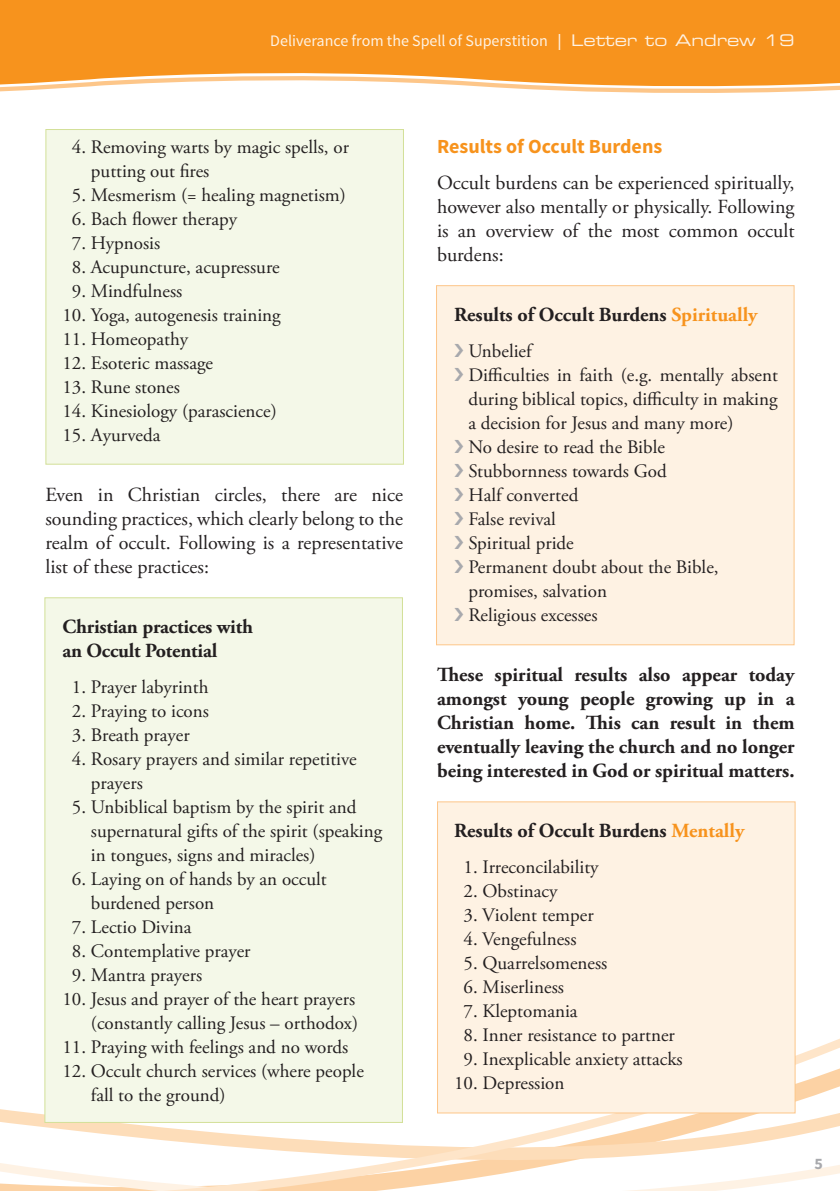
<style>
.page{position:relative;width:840px;height:1191px;background:#fff}
.page>*{position:absolute;margin:0;border:0;box-sizing:border-box;transform-origin:0 0}
._02_Grundtext{font:700 20px/24px "Adobe Garamond Pro";color:#231f20}
._02_Grundtext-2{font:20px/24px "Adobe Garamond Pro";color:#231f20;text-align:justify}
._03_Zwischenüberschrift_orange{font:700 20px "Source Sans Pro";color:#f7931d}
._02_Grundtext-3{font:19px/24px "Adobe Garamond Pro";color:#231f20}
.t1{font:16px "Source Sans Pro";color:#fef2e3}
.t2{font:700 16px "Source Sans Pro";color:#a8a9ad}
.s1{font-family:"Eurostile LT Std Ex 2"}
.s2{color:#f7931d}
</style>
<div class="page">
<svg style="left:0;top:0;width:839px;height:93px;background:#f89f37"></svg>
<svg style="left:0;top:801px;width:839px;height:390px"></svg>
<div style="left:45px;top:129px;width:359px;height:336px;background:#f4f8e8;border:1px solid #d3e098"></div>
<div style="left:436px;top:285px;width:358px;height:360px;background:#fef2e3;border:1px solid #fdc689"></div>
<div style="left:437px;top:801px;width:358px;height:312px;background:#fef2e3;border:1px solid #fdc689"></div>
<div style="left:44px;top:597px;width:359px;height:526px;background:#f4f8e8;border:1px solid #d3e098"></div>
<p class="t1" style="left:270px;top:31px;width:525px">Deliverance from the Spell of Superstition <span class="s1">| Letter to Andrew 19</span></p>
<p class="_02_Grundtext-3" style="left:91px;top:136px;width:259px;text-indent:-19px">4. Removing warts by magic spells, or putting out fires</p>
<p class="_02_Grundtext-3" style="left:72px;top:184px;width:275px">5. Mesmerism (= healing magnetism)</p>
<p class="_02_Grundtext-3" style="left:72px;top:208px;width:167px">6. Bach flower therapy</p>
<p class="_02_Grundtext-3" style="left:72px;top:232px;width:90px">7. Hypnosis</p>
<p class="_02_Grundtext-3" style="left:72px;top:256px;width:209px">8. Acupuncture, acupressure</p>
<p class="_02_Grundtext-3" style="left:72px;top:280px;width:112px">9. Mindfulness</p>
<p class="_02_Grundtext-3" style="left:62px;top:304px;width:220px">10. Yoga, autogenesis training</p>
<p class="_02_Grundtext-3" style="left:62px;top:328px;width:127px">11. Homeopathy</p>
<p class="_02_Grundtext-3" style="left:62px;top:352px;width:152px">12. Esoteric massage</p>
<p class="_02_Grundtext-3" style="left:62px;top:376px;width:119px">13. Rune stones</p>
<p class="_02_Grundtext-3" style="left:62px;top:400px;width:216px">14. Kinesiology (parascience)</p>
<p class="_02_Grundtext-3" style="left:62px;top:424px;width:100px">15. Ayurveda</p>
<p class="_02_Grundtext-2" style="left:45px;top:483px;width:359px">Even in Christian circles, there are nice sounding practices, which clearly belong to the realm of occult. Following is a representative list of these practices:</p>
<p class="_02_Grundtext" style="left:62px;top:615px;width:192px">Christian practices with an Occult Potential</p>
<p class="_02_Grundtext-3" style="left:72px;top:676px;width:138px">1. Prayer labyrinth</p>
<p class="_02_Grundtext-3" style="left:72px;top:700px;width:138px">2. Praying to icons</p>
<p class="_02_Grundtext-3" style="left:72px;top:724px;width:119px">3. Breath prayer</p>
<p class="_02_Grundtext-3" style="left:91px;top:748px;width:267px;text-indent:-19px">4. Rosary prayers and similar repetitive prayers</p>
<p class="_02_Grundtext-3" style="left:91px;top:796px;width:292px;text-indent:-19px">5. Unbiblical baptism by the spirit and supernatural gifts of the spirit (speaking in tongues, signs and miracles)</p>
<p class="_02_Grundtext-3" style="left:91px;top:868px;width:237px;text-indent:-19px">6. Laying on of hands by an occult burdened person</p>
<p class="_02_Grundtext-3" style="left:72px;top:916px;width:121px">7. Lectio Divina</p>
<p class="_02_Grundtext-3" style="left:72px;top:940px;width:180px">8. Contemplative prayer</p>
<p class="_02_Grundtext-3" style="left:72px;top:964px;width:132px">9. Mantra prayers</p>
<p class="_02_Grundtext-3" style="left:62px;top:988px;width:297px;text-align:right">10. Jesus and prayer of the heart prayers (constantly calling Jesus – orthodox)</p>
<p class="_02_Grundtext-3" style="left:62px;top:1036px;width:287px">11. Praying with feelings and no words</p>
<p class="_02_Grundtext-3" style="left:91px;top:1060px;width:274px;text-indent:-28px">12. Occult church services (where people fall to the ground)</p>
<p class="_03_Zwischenüberschrift_orange" style="left:437px;top:134px;width:227px">Results of Occult Burdens</p>
<p class="_02_Grundtext-2" style="left:437px;top:171px;width:359px">Occult burdens can be experienced spiritually, however also mentally or physically. Following is an overview of the most common occult burdens:</p>
<p class="_02_Grundtext" style="left:454px;top:303px;width:305px">Results of Occult Burdens <span class="s2">Spiritually</span></p>
<p class="_02_Grundtext-3" style="left:468px;top:340px;width:65px">Unbelief</p>
<p class="_02_Grundtext-3" style="left:468px;top:364px;width:311px;text-align:justify">Difficulties in faith (e.g. mentally absent during biblical topics, difficulty in making a decision for Jesus and many more)</p>
<p class="_02_Grundtext-3" style="left:468px;top:436px;width:198px">No desire to read the Bible</p>
<p class="_02_Grundtext-3" style="left:468px;top:460px;width:200px">Stubbornness towards God</p>
<p class="_02_Grundtext-3" style="left:468px;top:484px;width:111px">Half converted</p>
<p class="_02_Grundtext-3" style="left:468px;top:508px;width:89px">False revival</p>
<p class="_02_Grundtext-3" style="left:468px;top:532px;width:107px">Spiritual pride</p>
<p class="_02_Grundtext-3" style="left:468px;top:556px;width:251px">Permanent doubt about the Bible, promises, salvation</p>
<p class="_02_Grundtext-3" style="left:468px;top:604px;width:130px">Religious excesses</p>
<p class="_02_Grundtext" style="left:437px;top:663px;width:359px;text-align:justify">These spiritual results also appear today amongst young people growing up in a Christian home. This can result in them eventually leaving the church and no longer being interested in God or spiritual matters.</p>
<p class="_02_Grundtext" style="left:454px;top:819px;width:292px">Results of Occult Burdens <span class="s2">Mentally</span></p>
<p class="_02_Grundtext-3" style="left:463px;top:856px;width:136px">1. Irreconcilability</p>
<p class="_02_Grundtext-3" style="left:463px;top:880px;width:95px">2. Obstinacy</p>
<p class="_02_Grundtext-3" style="left:463px;top:904px;width:132px">3. Violent temper</p>
<p class="_02_Grundtext-3" style="left:463px;top:928px;width:114px">4. Vengefulness</p>
<p class="_02_Grundtext-3" style="left:463px;top:952px;width:145px">5. Quarrelsomeness</p>
<p class="_02_Grundtext-3" style="left:463px;top:976px;width:102px">6. Miserliness</p>
<p class="_02_Grundtext-3" style="left:463px;top:1000px;width:115px">7. Kleptomania</p>
<p class="_02_Grundtext-3" style="left:463px;top:1024px;width:213px">8. Inner resistance to partner</p>
<p class="_02_Grundtext-3" style="left:463px;top:1048px;width:220px">9. Inexplicable anxiety attacks</p>
<p class="_02_Grundtext-3" style="left:454px;top:1072px;width:112px">10. Depression</p>
<p class="t2" style="left:814px;top:1153px;width:10px">5</p>
</div>
